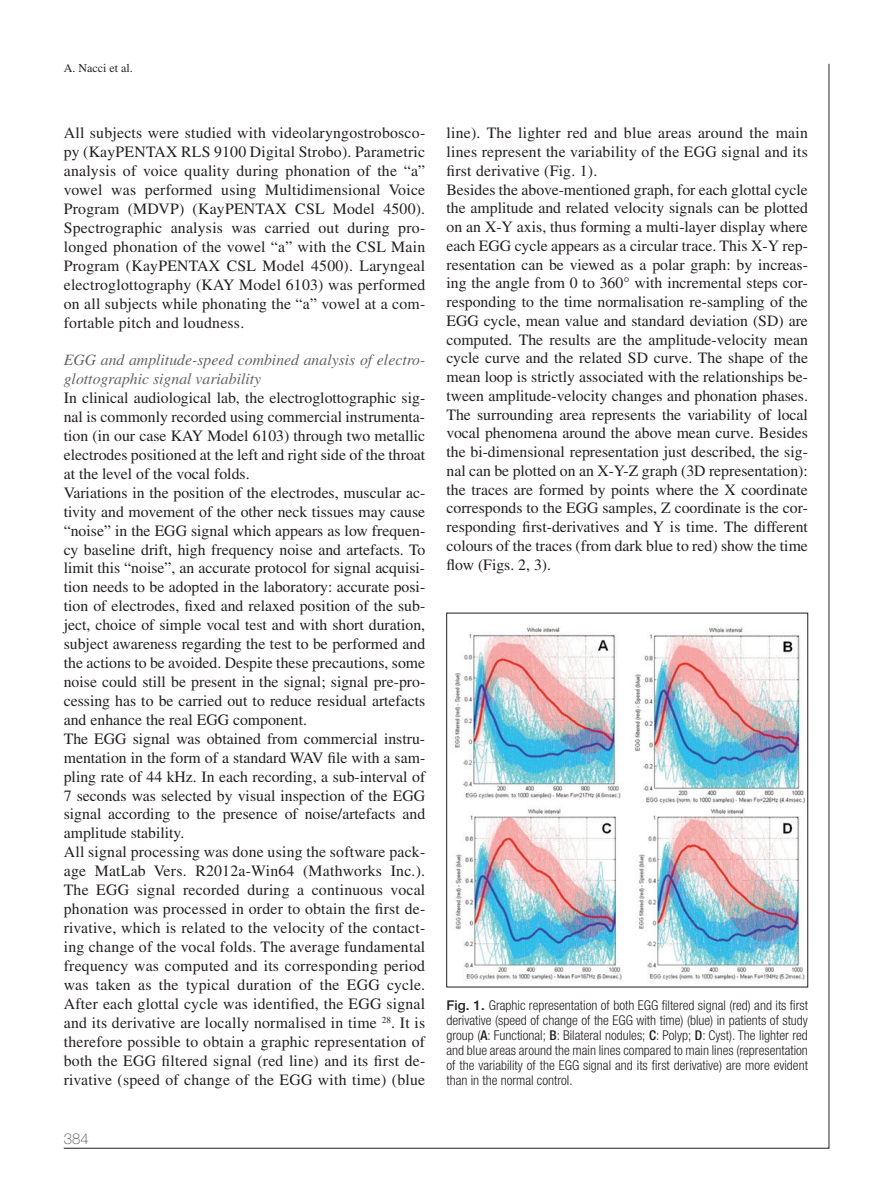
<style>
.page{position:relative;width:893px;height:1191px;background:#fff}
.page>*{position:absolute;margin:0;border:0;box-sizing:border-box;transform-origin:0 0}
.t1{font:15.75px/18.9px "Times LT Std";color:#231f20}
.t2{font:italic 15.75px/18.9px "Times LT Std";color:#636366}
.t3{font:100 15px "Helvetica Neue LT Std";color:#4b4c4d}
.t4{font:300 condensed 13.5px/15px "Helvetica Neue LT Std";color:#231f20;text-align:justify}
.t5{font:12px "Times LT Std";color:#231f20}
.s1{font-weight:500;font-stretch:normal}
.s2{font-weight:500}
</style>
<div class="page">
<img style="left:454px;top:627px;width:351px;height:353px">
<div style="left:446px;top:613px;width:362px;height:374px;border:1px solid #231f20"></div>
<p class="t5" style="left:64px;top:61px;width:70px">A. Nacci et al.</p>
<p class="t1" style="left:64px;top:124px;width:363px;text-align:justify">All subjects were studied with videolaryngostrobosco&shy;py (KayPENTAX RLS 9100 Digital Strobo). Parametric analysis of voice quality during phonation of the “a” vowel was performed using Multidimensional Voice Program (MDVP) (KayPENTAX CSL Model 4500).<br>Spectrographic analysis was carried out during pro&shy;longed phonation of the vowel “a” with the CSL Main Program (KayPENTAX CSL Model 4500). Laryngeal electroglottography (KAY Model 6103) was performed on all subjects while phonating the “a” vowel at a com&shy;fortable pitch and loudness.</p>
<p class="t2" style="left:64px;top:350px;width:363px">EGG and amplitude-speed combined analysis of electro&shy;glottographic signal variability</p>
<p class="t1" style="left:64px;top:388px;width:363px">In clinical audiological lab, the electroglottographic sig&shy;nal is commonly recorded using commercial instrumenta&shy;tion (in our case KAY Model 6103) through two metallic electrodes positioned at the left and right side of the throat at the level of the vocal folds.<br>Variations in the position of the electrodes, muscular ac&shy;tivity and movement of the other neck tissues may cause “noise” in the EGG signal which appears as low frequen&shy;cy baseline drift, high frequency noise and artefacts. To limit this “noise”, an accurate protocol for signal acquisi&shy;tion needs to be adopted in the laboratory: accurate posi&shy;tion of electrodes, fixed and relaxed position of the sub&shy;ject, choice of simple vocal test and with short duration, subject awareness regarding the test to be performed and the actions to be avoided. Despite these precautions, some noise could still be present in the signal; signal pre-pro&shy;cessing has to be carried out to reduce residual artefacts and enhance the real EGG component.<br>The EGG signal was obtained from commercial instru&shy;mentation in the form of a standard WAV file with a sam&shy;pling rate of 44 kHz. In each recording, a sub-interval of 7 seconds was selected by visual inspection of the EGG signal according to the presence of noise/artefacts and amplitude stability.<br>All signal processing was done using the software pack&shy;age MatLab Vers. R2012a-Win64 (Mathworks Inc.).<br>The EGG signal recorded during a continuous vocal phonation was processed in order to obtain the first de&shy;rivative, which is related to the velocity of the contact&shy;ing change of the vocal folds. The average fundamental frequency was computed and its corresponding period was taken as the typical duration of the EGG cycle.<br>After each glottal cycle was identified, the EGG signal and its derivative are locally normalised in time <sup>28</sup>. It is therefore possible to obtain a graphic representation of both the EGG filtered signal (red line) and its first de&shy;rivative (speed of change of the EGG with time) (blue</p>
<p class="t3" style="left:64px;top:1130px;width:27px">384</p>
<p class="t1" style="left:446px;top:124px;width:363px">line). The lighter red and blue areas around the main lines represent the variability of the EGG signal and its first derivative (Fig. 1).<br>Besides the above-mentioned graph, for each glottal cycle the amplitude and related velocity signals can be plotted on an X-Y axis, thus forming a multi-layer display where each EGG cycle appears as a circular trace. This X-Y rep&shy;resentation can be viewed as a polar graph: by increas&shy;ing the angle from 0 to 360° with incremental steps cor&shy;responding to the time normalisation re-sampling of the EGG cycle, mean value and standard deviation (SD) are computed. The results are the amplitude-velocity mean cycle curve and the related SD curve. The shape of the mean loop is strictly associated with the relationships be&shy;tween amplitude-velocity changes and phonation phases.<br>The surrounding area represents the variability of local vocal phenomena around the above mean curve. Besides the bi-dimensional representation just described, the sig&shy;nal can be plotted on an X-Y-Z graph (3D representation): the traces are formed by points where the X coordinate corresponds to the EGG samples, Z coordinate is the cor&shy;responding first-derivatives and Y is time. The different colours of the traces (from dark blue to red) show the time flow (Figs. 2, 3).</p>
<p class="t4" style="left:446px;top:997px;width:363px"><span class="s1">Fig. 1.</span> Graphic representation of both EGG filtered signal (red) and its first derivative (speed of change of the EGG with time) (blue) in patients of study group (<span class="s2">A</span>: Functional; <span class="s2">B</span>: Bilateral nodules; <span class="s2">C</span>: Polyp; <span class="s2">D</span>: Cyst). The lighter red and blue areas around the main lines compared to main lines (representation of the variability of the EGG signal and its first derivative) are more evident than in the normal control.</p>
</div>
